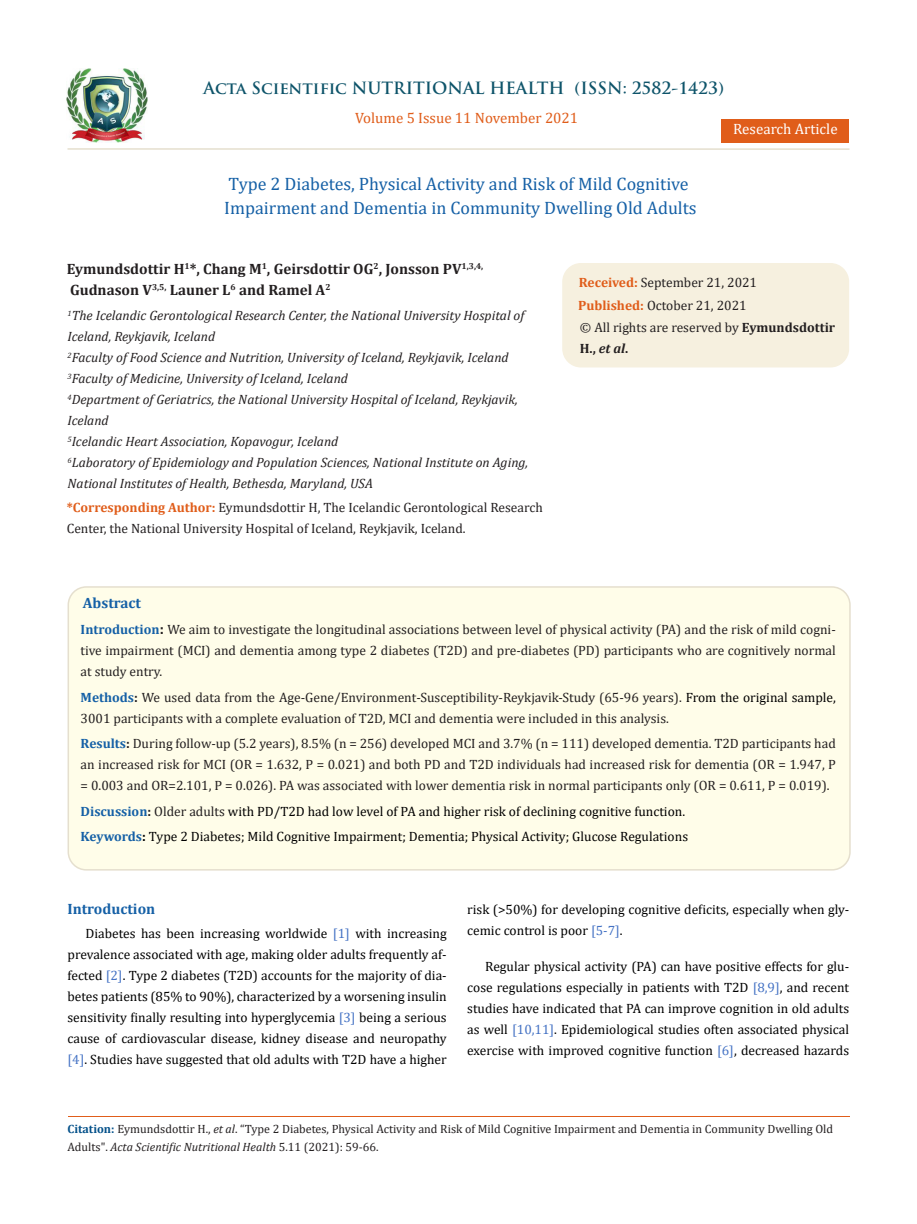
<style>
.page{position:relative;width:917px;height:1224px;background:#fff}
.page>*{position:absolute;margin:0;border:0;box-sizing:border-box;transform-origin:0 0}
.t1{font:18px "Cambria";color:#1560a6}
.t2{font:700 16.5px "Trajan Pro";color:#0e546a}
.t3{font:700 15px "Cambria";color:#231f20}
.t4{font:15px "Cambria";color:#e05d1a}
.t5{font:700 15px "Cambria";color:#1560a6}
.t6{font:15px "Cambria";color:#fff}
.t7{font:13.5px/21px "Cambria";color:#231f20}
.t8{font:13.5px/21px "Cambria";color:#000;text-align:justify}
.t9{font:italic 13.5px/21px "Cambria";color:#231f20}
.t10{font:12px/18px "Cambria";color:#231f20}
.s1{font-weight:700;color:#e05d1a}
.s2{font-weight:700}
.s3{font-weight:700;font-style:italic}
.s4{font-weight:700;color:#1560a6}
.s5{font-weight:700;font-size:15px}
.s6{color:#000}
.s7{font-weight:700;color:#231f20}
.s8{color:#231f20}
.s9{color:#4472c4}
.s10{font-weight:700;color:#035089}
.s11{font-style:italic}
</style>
<div class="page">
<img style="left:67px;top:68px;width:80px;height:74px">
<div style="left:721px;top:119px;width:128px;height:23px;background:#e05d1a"></div>
<div style="left:563px;top:264px;width:285px;height:103px;background:#f6f0df;border-radius:18px"></div>
<div style="left:562px;top:263px;width:287px;height:104px;border:2px solid #f6f0df;border-radius:18px"></div>
<hr style="left:68px;top:1117px;width:781px;height:1px;background:#e05d1a">
<hr style="left:67px;top:148px;width:782px;height:2px;background:#e5dfce">
<div style="left:68px;top:587px;width:782px;height:283px;background:#fffde9;border-radius:18px"></div>
<div style="left:68px;top:586px;width:782px;height:285px;border:2px solid #e5dfce;border-radius:18px"></div>
<p class="t2" style="left:203px;top:77px;width:522px">Acta Scientific NUTRITIONAL HEALTH (ISSN: 2582-1423)</p>
<p class="t4" style="left:355px;top:109px;width:224px">Volume 5 Issue 11 November 2021</p>
<p class="t6" style="left:733px;top:120px;width:106px">Research Article</p>
<p class="t1" style="left:228px;top:174px;width:461px">Type 2 Diabetes, Physical Activity and Risk of Mild Cognitive</p>
<p class="t1" style="left:224px;top:198px;width:474px">Impairment and Dementia in Community Dwelling Old Adults</p>
<p class="t3" style="left:67px;top:258px;width:418px">Eymundsdottir H<sup>1</sup>*, Chang M<sup>1</sup>, Geirsdottir OG<sup>2</sup>, Jonsson PV<sup>1,3,4,</sup></p>
<p class="t3" style="left:70px;top:279px;width:262px">Gudnason V<sup>3,5,</sup> Launer L<sup>6</sup> and Ramel A<sup>2</sup></p>
<p class="t9" style="left:67px;top:305px;width:458px"><sup>1</sup>The Icelandic Gerontological Research Center, the National University Hospital of<br>Iceland, Reykjavik, Iceland</p>
<p class="t9" style="left:67px;top:347px;width:442px"><sup>2</sup>Faculty of Food Science and Nutrition, University of Iceland, Reykjavik, Iceland</p>
<p class="t9" style="left:67px;top:368px;width:282px"><sup>3</sup>Faculty of Medicine, University of Iceland, Iceland</p>
<p class="t9" style="left:67px;top:389px;width:452px"><sup>4</sup>Department of Geriatrics, the National University Hospital of Iceland, Reykjavik,<br>Iceland</p>
<p class="t9" style="left:67px;top:431px;width:272px"><sup>5</sup>Icelandic Heart Association, Kopavogur, Iceland</p>
<p class="t9" style="left:67px;top:452px;width:462px"><sup>6</sup>Laboratory of Epidemiology and Population Sciences, National Institute on Aging,<br>National Institutes of Health, Bethesda, Maryland, USA</p>
<p class="t7" style="left:67px;top:497px;width:477px"><span class="s1">*Corresponding Author:</span> Eymundsdottir H, The Icelandic Gerontological Research<br>Center, the National University Hospital of Iceland, Reykjavik, Iceland.</p>
<p class="t7" style="left:579px;top:272px;width:180px"><span class="s1">Received:</span> September 21, 2021</p>
<p class="t7" style="left:578px;top:295px;width:170px"><span class="s1">Published:</span> October 21, 2021</p>
<p class="t7" style="left:580px;top:316px;width:257px">© All rights are reserved by <span class="s2">Eymundsdottir<br>H.,</span> <span class="s3">et al</span><span class="s2">.</span></p>
<p class="t5" style="left:83px;top:592px;width:60px">Abstract</p>
<p class="t7" style="left:81px;top:619px;width:756px;text-align:justify"><span class="s4">Introduction</span><span class="s5">:</span> We aim to investigate the longitudinal associations between level of physical activity (PA) and the risk of mild cogni&shy;tive impairment (MCI) and dementia among type 2 diabetes (T2D) and pre-diabetes (PD) participants who are cognitively normal at study entry.</p>
<p class="t7" style="left:81px;top:687px;width:756px"><span class="s4">Methods</span><span class="s2">:</span> We used data from the Age-Gene/Environment-Susceptibility-Reykjavik-Study (65-96 years). <span class="s6">From the original sample,<br></span>3001 participants with a complete evaluation of T2D, MCI and dementia were included in this analysis.</p>
<p class="t7" style="left:81px;top:733px;width:756px;text-align:justify"><span class="s4">Results</span><span class="s2">:</span> During follow-up (5.2 years), 8.5% (n = 256) developed MCI and 3.7% (n = 111) developed dementia. T2D participants had an increased risk for MCI (OR = 1.632, P = 0.021) and both PD and T2D individuals had increased risk for dementia (OR = 1.947, P = 0.003 and OR=2.101, P = 0.026). PA was associated with lower dementia risk in normal participants only (OR = 0.611, P = 0.019).</p>
<p class="t8" style="left:81px;top:801px;width:606px"><span class="s4">Discussion</span><span class="s7">:</span> <span class="s8">Older adults</span> with PD/T2D had low level of PA and higher risk of declining cognitive function.</p>
<p class="t8" style="left:81px;top:826px;width:609px"><span class="s4">Keywords</span><span class="s2">:</span> Type 2 Diabetes; Mild Cognitive Impairment; Dementia; Physical Activity; Glucose Regulations</p>
<p class="t5" style="left:67px;top:898px;width:89px">Introduction</p>
<p class="t8" style="left:67px;top:923px;width:381px;text-indent:18px">Diabetes has been increasing worldwide <span class="s9">[1]</span> with increasing prevalence associated with age, making older adults frequently af&shy;fected <span class="s9">[2]</span>. Type 2 diabetes (T2D) accounts for the majority of dia&shy;betes patients (85% to 90%), characterized by a worsening insulin sensitivity finally resulting into hyperglycemia <span class="s9">[3]</span> being a serious cause of cardiovascular disease, kidney disease and neuropathy <span class="s9">[4]</span>. Studies have suggested that old adults with T2D have a higher</p>
<p class="t8" style="left:467px;top:899px;width:383px">risk (&gt;50%) for developing cognitive deficits, especially when gly&shy;cemic control is poor <span class="s9">[5-7]</span>.</p>
<p class="t8" style="left:467px;top:956px;width:383px;text-indent:18px">Regular physical activity (PA) can have positive effects for glu&shy;cose regulations especially in patients with T2D <span class="s9">[8,9]</span>, and recent studies have indicated that PA can improve cognition in old adults as well <span class="s9">[10,11]</span>. Epidemiological studies often associated physical exercise with improved cognitive function <span class="s9">[6]</span>, decreased hazards</p>
<p class="t10" style="left:68px;top:1120px;width:767px"><span class="s10">Citation:</span> Eymundsdottir H., <span class="s11">et al</span>. “Type 2 Diabetes, Physical Activity and Risk of Mild Cognitive Impairment and Dementia in Community Dwelling Old<br>Adults". <span class="s11">Acta Scientific Nutritional Health</span> 5.11 (2021): 59-66.</p>
</div>
